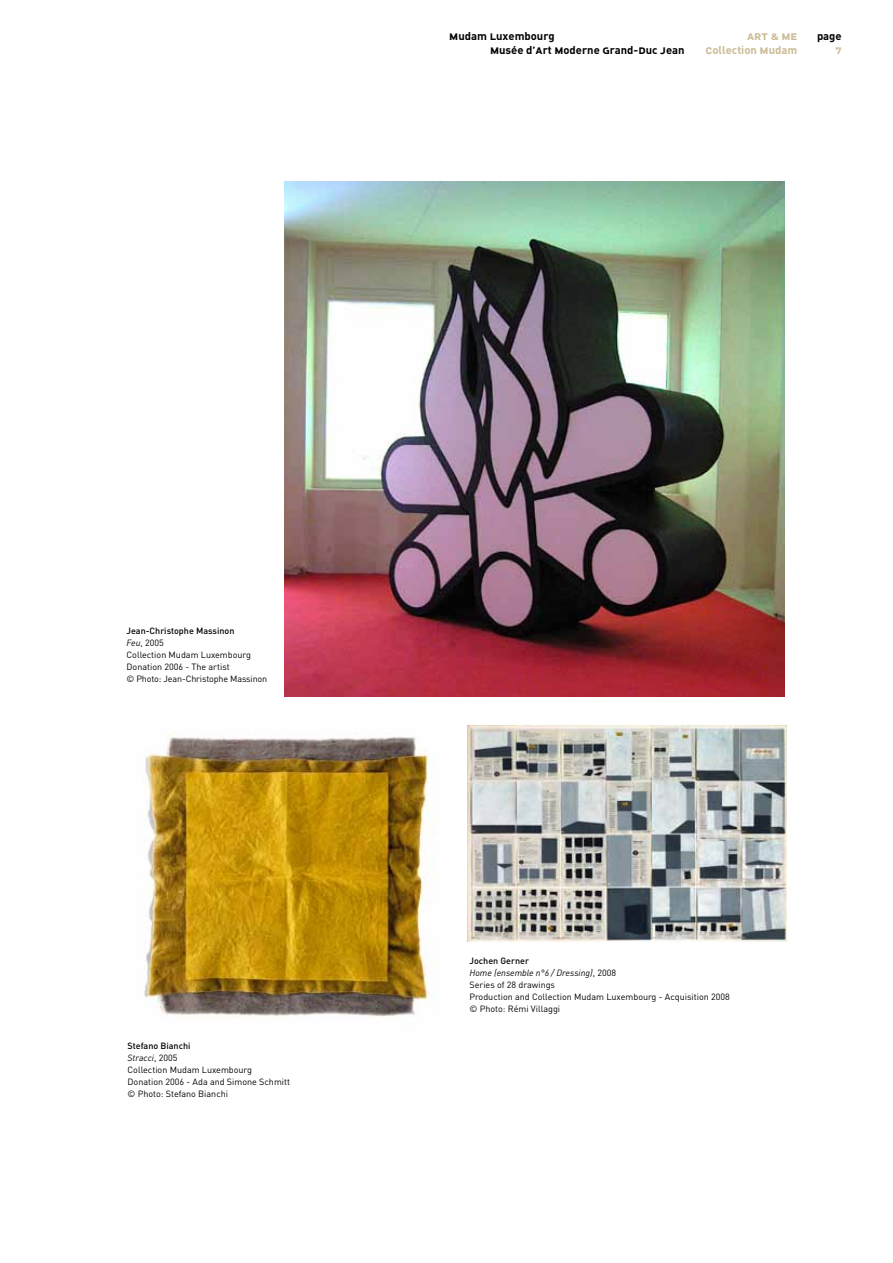
<style>
.page{position:relative;width:893px;height:1263px;background:#fff}
.page>*{position:absolute;margin:0;border:0;box-sizing:border-box;transform-origin:0 0}
.t1{font:11.25px "MUDIN";color:#000}
.t2{font:11.25px "MUDIN";color:#cbbb94}
.t3{font:9px/12px "DINOT";color:#000}
.s1{font-weight:500}
.s2{font-style:italic}
</style>
<div class="page">
<img style="left:284px;top:182px;width:501px;height:514px">
<img style="left:144px;top:732px;width:292px;height:285px">
<img style="left:468px;top:725px;width:319px;height:217px">
<p class="t1" style="left:449px;top:29px;width:107px">M udam Luxembourg</p>
<p class="t2" style="left:747px;top:29px;width:8px">ART</p>
<p class="t2" style="left:771px;top:29px;width:19px">&amp; ME</p>
<p class="t1" style="left:490px;top:42px;width:196px">M usée d’Art Moderne Grand-Duc Jean</p>
<p class="t2" style="left:705px;top:42px;width:93px">Collection M udam</p>
<p class="t1" style="left:817px;top:29px;width:26px">page</p>
<p class="t2" style="left:836px;top:42px;width:8px">7</p>
<p class="t3" style="left:126px;top:624px;width:142px"><span class="s1">Jean-Christophe Massinon<br></span><span class="s2">Feu</span>, 2005<br>Collection Mudam Luxembourg<br>Donation 2006 - The artist<br>© Photo: Jean-Christophe Massinon</p>
<p class="t3" style="left:128px;top:1039px;width:164px"><span class="s1">Stefano Bianchi<br></span><span class="s2">Stracci</span>, 2005<br>Collection Mudam Luxembourg<br>Donation 2006 - Ada and Simone Schmitt © Photo: Stefano Bianchi</p>
<p class="t3" style="left:469px;top:955px;width:262px"><span class="s1">Jochen Gerner<br></span><span class="s2">Home (ensemble n°6 / Dressing)</span>, 2008<br>Series of 28 drawings<br>Production and Collection Mudam Luxembourg - Acquisition 2008 © Photo: Rémi Villaggi</p>
</div>
